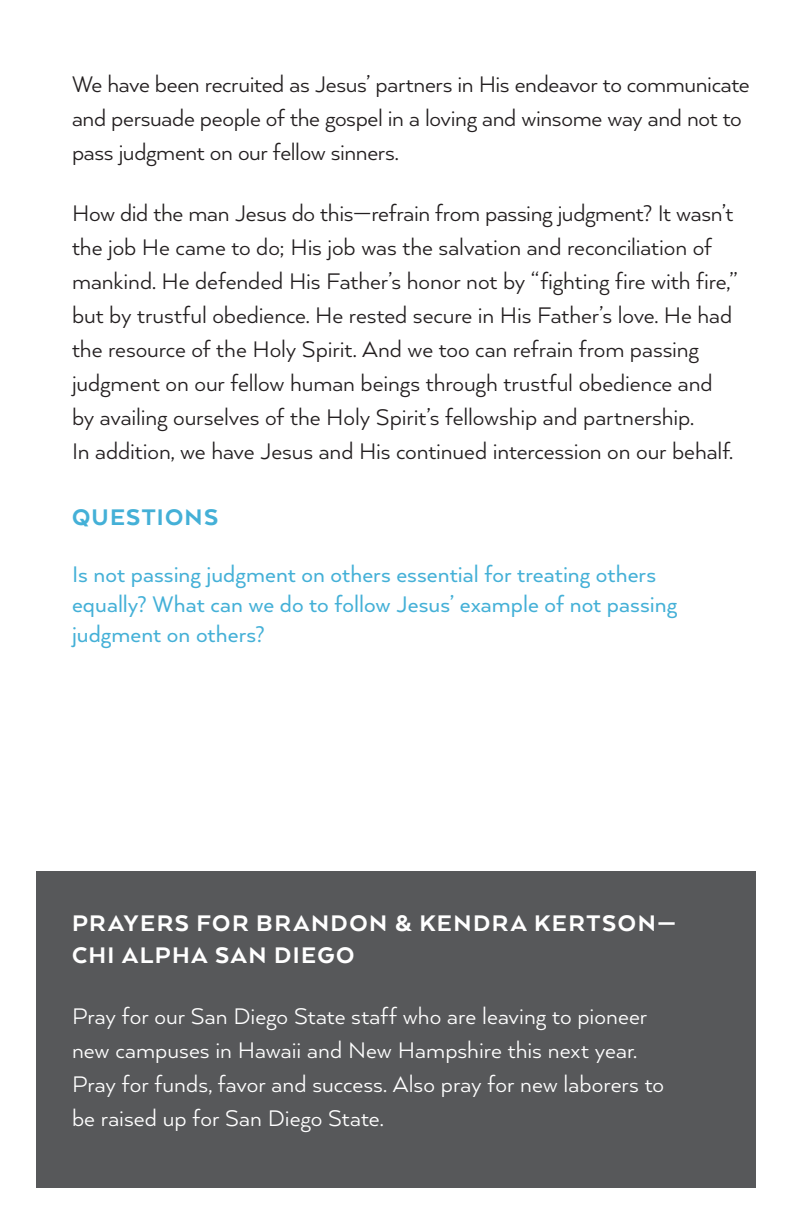
<style>
.page{position:relative;width:792px;height:1224px;background:#fff}
.page>*{position:absolute;margin:0;border:0;box-sizing:border-box;transform-origin:0 0}
.Body{font:26px/34px "Arquitecta";letter-spacing:-.005em;color:#231f20}
.Body-2{font:26px/34px "Arquitecta";color:#fff}
.Body-3{font:26px/30px "Arquitecta";color:#44b0d7}
.Body-4{font:800 26px/32px "Arquitecta";letter-spacing:.06em;color:#fff}
.Body-5{font:800 26px "Arquitecta";letter-spacing:.05em;color:#44b0d7}
</style>
<div class="page">
<div style="left:36px;top:871px;width:720px;height:317px;background:#57585a"></div>
<p class="Body" style="left:72px;top:66px;width:679px">We have been recruited as Jesus’ partners in His endeavor to communicate and persuade people of the gospel in a loving and winsome way and not to pass judgment on our fellow sinners.</p>
<p class="Body" style="left:72px;top:195px;width:668px">How did the man Jesus do this—refrain from passing judgment? It wasn’t the job He came to do; His job was the salvation and reconciliation of mankind. He defended His Father’s honor not by “fighting fire with fire,” but by trustful obedience. He rested secure in His Father’s love. He had the resource of the Holy Spirit. And we too can refrain from passing judgment on our fellow human beings through trustful obedience and by availing ourselves of the Holy Spirit’s fellowship and partnership.<br>In addition, we have Jesus and His continued intercession on our behalf.</p>
<p class="Body-5" style="left:72px;top:501px;width:148px">QUESTIONS</p>
<p class="Body-3" style="left:72px;top:558px;width:607px">Is not passing judgment on others essential for treating others equally? What can we do to follow Jesus’ example of not passing judgment on others?</p>
<p class="Body-4" style="left:72px;top:906px;width:605px">PRAYERS FOR BRANDON &amp; KENDRA KERTSON—<br>CHI ALPHA SAN DIEGO</p>
<p class="Body-2" style="left:72px;top:998px;width:594px">Pray for our San Diego State staff who are leaving to pioneer new campuses in Hawaii and New Hampshire this next year.<br>Pray for funds, favor and success. Also pray for new laborers to be raised up for San Diego State.</p>
</div>
